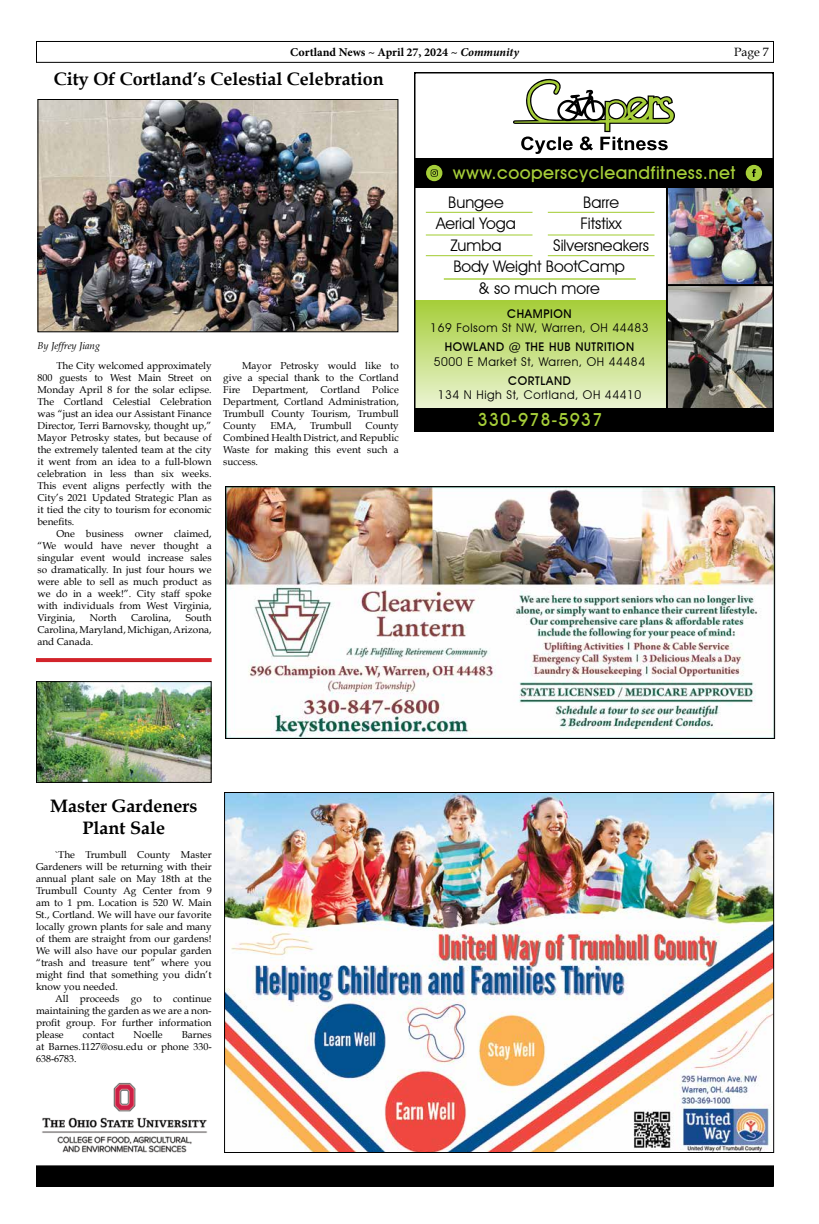
<style>
.page{position:relative;width:819px;height:1224px;background:#fff}
.page>*{position:absolute;margin:0;border:0;box-sizing:border-box;transform-origin:0 0}
.t1{font:700 18px/21.6px "Book Antiqua";color:#000;text-align:center}
.t2{font:500 18px "Avant Garde IT Cby BT";letter-spacing:.025em;color:#a6ce39}
.t3{font:500 18px "Avant Garde IT Cby BT";letter-spacing:.05em;color:#a6ce39}
.t4{font:16px/21.5px "Avant Garde IT Cby BT";color:#000;text-align:center}
.t5{font:12px "Avant Garde IT Cby BT";letter-spacing:.05em;color:#000}
.t6{font:500 12px "Avant Garde IT Cby BT";letter-spacing:.05em;color:#000}
.t7{font:700 12px "Minion Pro";color:#000}
.t8{font:12px "Book Antiqua";color:#000}
.t9{font:10px/12px "Book Antiqua";color:#000;text-align:justify}
.t10{font:italic 10px "Book Antiqua";color:#000}
.s1{font-style:italic}
</style>
<div class="page">
<div style="left:36px;top:41px;width:738px;height:22px;border:1px solid #000"></div>
<div style="left:36px;top:1166px;width:738px;height:20px;background:#000"></div>
<div style="left:36px;top:1165px;width:738px;height:22px;border:1px solid #000"></div>
<img style="left:226px;top:794px;width:546px;height:357px">
<svg style="left:414px;top:72px;width:360px;height:360px"></svg>
<img style="left:227px;top:488px;width:546px;height:249px">
<div style="left:225px;top:486px;width:550px;height:253px;border:1px solid #000"></div>
<img style="left:39px;top:101px;width:357px;height:229px">
<div style="left:37px;top:99px;width:361px;height:233px;border:1px solid #000"></div>
<img style="left:38px;top:683px;width:172px;height:98px">
<div style="left:36px;top:681px;width:176px;height:102px;border:1px solid #000"></div>
<img style="left:42px;top:1082px;width:165px;height:71px">
<svg style="left:36px;top:658px;width:176px;height:4px"></svg>
<p class="t7" style="left:290px;top:44px;width:230px">Cortland News ~ April 27, 2024 ~ <span class="s1">Community</span></p>
<p class="t8" style="left:734px;top:44px;width:36px">Page 7</p>
<h1 class="t1" style="left:54px;top:68px;width:331px">City Of Cortland’s Celestial Celebration</h1>
<p class="t10" style="left:37px;top:340px;width:64px">By Jeffrey Jiang</p>
<p class="t9" style="left:37px;top:360px;width:176px;text-indent:19px">The City welcomed approximately 800 guests to West Main Street on Monday April 8 for the solar eclipse.<br>The Cortland Celestial Celebration was “just an idea our Assistant Finance Director, Terri Barnovsky, thought up,” Mayor Petrosky states, but because of the extremely talented team at the city it went from an idea to a full-blown celebration in less than six weeks.<br>This event aligns perfectly with the City’s 2021 Updated Strategic Plan as it tied the city to tourism for economic benefits.</p>
<p class="t9" style="left:37px;top:528px;width:176px;text-indent:19px">One business owner claimed, “We would have never thought a singular event would increase sales so dramatically. In just four hours we were able to sell as much product as we do in a week!”. City staff spoke with individuals from West Virginia, Virginia,</p>
<p class="t9" style="left:37px;top:612px;width:176px;text-indent:148px">South Carolina, Maryland, Michigan, Arizona, and Canada.</p>
<p class="t9" style="left:90px;top:612px;width:28px">North</p>
<p class="t9" style="left:131px;top:612px;width:42px">Carolina,</p>
<p class="t9" style="left:223px;top:360px;width:177px;text-indent:19px">Mayor Petrosky would like to give a special thank to the Cortland Fire Department, Cortland Police Department, Cortland Administration, Trumbull County Tourism, Trumbull County</p>
<p class="t9" style="left:270px;top:420px;width:27px">EMA,</p>
<p class="t9" style="left:310px;top:420px;width:43px">Trumbull</p>
<p class="t9" style="left:223px;top:420px;width:177px;text-indent:142px">County Combined Health District, and Republic Waste for making this event such a success.</p>
<h1 class="t2" style="left:453px;top:162px;width:284px">www.cooperscycleandfitness.net</h1>
<h2 class="t4" style="left:436px;top:191px;width:81px">Bungee<br>Aerial Yoga<br>Zumba</h2>
<h2 class="t4" style="left:553px;top:191px;width:97px">Barre<br>Fitstixx<br>Silversneakers</h2>
<h2 class="t4" style="left:453px;top:256px;width:173px">Body Weight BootCamp &amp; so much more</h2>
<p class="t6" style="left:507px;top:306px;width:66px">CHAMPION</p>
<p class="t5" style="left:430px;top:320px;width:220px">169 Folsom St NW, Warren, OH 44483</p>
<p class="t6" style="left:445px;top:340px;width:191px">HOWLAND @ THE HUB NUTRITION</p>
<p class="t5" style="left:434px;top:354px;width:213px">5000 E Market St, Warren, OH 44484</p>
<p class="t6" style="left:508px;top:373px;width:64px">CORTLAND</p>
<p class="t5" style="left:438px;top:388px;width:205px">134 N High St, Cortland, OH 44410</p>
<h1 class="t3" style="left:478px;top:409px;width:126px">330-978-5937</h1>
<h1 class="t1" style="left:50px;top:796px;width:149px">Master Gardeners<br>Plant Sale</h1>
<p class="t9" style="left:36px;top:848px;width:177px;text-indent:19px">`The Trumbull County Master Gardeners will be returning with their annual plant sale on May 18th at the Trumbull County Ag Center from 9 am to 1 pm. Location is 520 W. Main St., Cortland. We will have our favorite locally grown plants for sale and many of them are straight from our gardens!<br>We will also have our popular garden “trash and treasure tent” where you might find that something you didn’t know you needed.</p>
<p class="t9" style="left:36px;top:992px;width:177px;text-indent:19px">All proceeds go to continue maintaining the garden as we are a non&shy;profit group. For further information please</p>
<p class="t9" style="left:83px;top:1028px;width:33px">contact</p>
<p class="t9" style="left:134px;top:1028px;width:31px">Noelle</p>
<p class="t9" style="left:36px;top:1028px;width:177px;text-indent:146px">Barnes at Barnes.1127@osu.edu or phone 330- 638-6783.</p>
</div>
